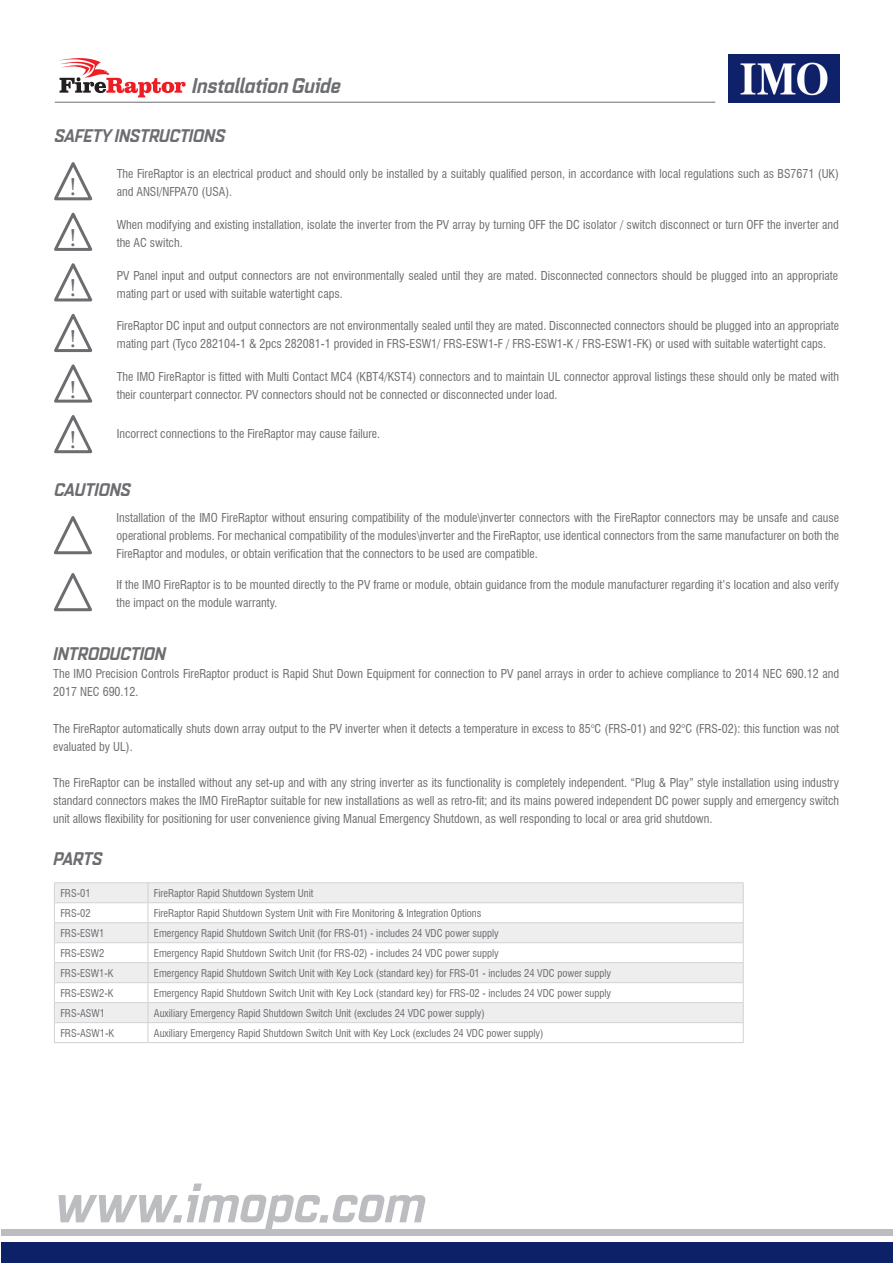
<style>
.page{position:relative;width:893px;height:1263px;background:#fff}
.page>*{position:absolute;margin:0;border:0;box-sizing:border-box;transform-origin:0 0}
.t1{font:54px "Quarca Nor Bol It";color:#bcbdc0}
.t2{font:25.5px "Minion Pro";color:#6c6d70}
.t3{font:21px "Quarca Nor Bol It";color:#6c6d70}
.t4{font:18px "Quarca Nor Bol It";color:#6c6d70}
.t5{font:condensed 12px/18px "Swiss 721 BT";color:#6c6d70}
.t6{font:condensed 10.5px "Swiss 721 BT";color:#6c6d70}
</style>
<div class="page">
<img style="left:728px;top:54px;width:112px;height:48px">
<svg style="left:59px;top:58px;width:127px;height:39px"></svg>
<hr style="left:55px;top:102px;width:660px;height:1px;background:#6c6d70">
<div style="left:2px;top:1229px;width:891px;height:7px;background:#bcbdc0"></div>
<div style="left:1px;top:1242px;width:891px;height:21px;background:#0d2169"></div>
<svg style="left:54px;top:162px;width:39px;height:39px"></svg>
<svg style="left:54px;top:212px;width:39px;height:39px"></svg>
<svg style="left:54px;top:263px;width:39px;height:39px"></svg>
<svg style="left:54px;top:313px;width:39px;height:39px"></svg>
<svg style="left:54px;top:364px;width:39px;height:39px"></svg>
<svg style="left:54px;top:415px;width:39px;height:39px"></svg>
<svg style="left:53px;top:516px;width:39px;height:39px"></svg>
<svg style="left:53px;top:573px;width:39px;height:39px"></svg>
<svg style="left:55px;top:883px;width:688px;height:139px;fill:#eeeeef"></svg>
<hr style="left:54px;top:882px;width:94px;height:1px;background:#d1d2d4">
<hr style="left:148px;top:882px;width:596px;height:1px;background:#d1d2d4">
<hr style="left:54px;top:902px;width:94px;height:1px;background:#d1d2d4">
<hr style="left:148px;top:902px;width:596px;height:1px;background:#d1d2d4">
<hr style="left:54px;top:922px;width:94px;height:1px;background:#d1d2d4">
<hr style="left:148px;top:922px;width:596px;height:1px;background:#d1d2d4">
<hr style="left:54px;top:942px;width:94px;height:1px;background:#d1d2d4">
<hr style="left:148px;top:942px;width:596px;height:1px;background:#d1d2d4">
<hr style="left:54px;top:962px;width:94px;height:1px;background:#d1d2d4">
<hr style="left:148px;top:962px;width:596px;height:1px;background:#d1d2d4">
<hr style="left:54px;top:982px;width:94px;height:1px;background:#d1d2d4">
<hr style="left:148px;top:982px;width:596px;height:1px;background:#d1d2d4">
<hr style="left:54px;top:1002px;width:94px;height:1px;background:#d1d2d4">
<hr style="left:148px;top:1002px;width:596px;height:1px;background:#d1d2d4">
<hr style="left:54px;top:1022px;width:94px;height:1px;background:#d1d2d4">
<svg style="left:54px;top:883px;width:1px;height:159px"></svg>
<hr style="left:148px;top:1022px;width:596px;height:1px;background:#d1d2d4">
<svg style="left:148px;top:883px;width:1px;height:159px"></svg>
<svg style="left:743px;top:883px;width:1px;height:159px"></svg>
<hr style="left:54px;top:1042px;width:94px;height:1px;background:#d1d2d4">
<hr style="left:148px;top:1042px;width:596px;height:1px;background:#d1d2d4">
<p class="t3" style="left:192px;top:72px;width:150px">Installation Guide</p>
<p class="t4" style="left:54px;top:125px;width:172px">SAFETY INSTRUCTIONS</p>
<p class="t2" style="left:70px;top:170px;width:9px">!</p>
<p class="t5" style="left:117px;top:165px;width:724px">The FireRaptor is an electrical product and should only be installed by a suitably qualified person, in accordance with local regulations such as BS7671 (UK) and ANSI/NFPA70 (USA).</p>
<p class="t2" style="left:70px;top:221px;width:9px">!</p>
<p class="t5" style="left:117px;top:216px;width:724px">When modifying and existing installation, isolate the inverter from the PV array by turning OFF the DC isolator / switch disconnect or turn OFF the inverter and the AC switch.</p>
<p class="t2" style="left:70px;top:271px;width:9px">!</p>
<p class="t5" style="left:117px;top:266px;width:723px">PV Panel input and output connectors are not environmentally sealed until they are mated. Disconnected connectors should be plugged into an appropriate mating part or used with suitable watertight caps.</p>
<p class="t2" style="left:70px;top:322px;width:9px">!</p>
<p class="t5" style="left:117px;top:317px;width:724px">FireRaptor DC input and output connectors are not environmentally sealed until they are mated. Disconnected connectors should be plugged into an appropriate mating part (Tyco 282104-1 &amp; 2pcs 282081-1 provided in FRS-ESW1/ FRS-ESW1-F / FRS-ESW1-K / FRS-ESW1-FK) or used with suitable watertight caps.</p>
<p class="t2" style="left:70px;top:372px;width:9px">!</p>
<p class="t5" style="left:117px;top:367px;width:724px">The IMO FireRaptor is fitted with Multi Contact MC4 (KBT4/KST4) connectors and to maintain UL connector approval listings these should only be mated with their counterpart connector. PV connectors should not be connected or disconnected under load.</p>
<p class="t2" style="left:70px;top:423px;width:9px">!</p>
<p class="t5" style="left:117px;top:424px;width:265px">Incorrect connections to the FireRaptor may cause failure.</p>
<p class="t4" style="left:54px;top:479px;width:78px">CAUTIONS</p>
<p class="t5" style="left:117px;top:508px;width:724px;text-align:justify">Installation of the IMO FireRaptor without ensuring compatibility of the module\inverter connectors with the FireRaptor connectors may be unsafe and cause operational problems. For mechanical compatibility of the modules\inverter and the FireRaptor, use identical connectors from the same manufacturer on both the FireRaptor and modules, or obtain verification that the connectors to be used are compatible.</p>
<p class="t5" style="left:117px;top:576px;width:724px">If the IMO FireRaptor is to be mounted directly to the PV frame or module, obtain guidance from the module manufacturer regarding it’s location and also verify the impact on the module warranty.</p>
<p class="t4" style="left:53px;top:643px;width:114px">INTRODUCTION</p>
<p class="t5" style="left:53px;top:665px;width:787px">The IMO Precision Controls FireRaptor product is Rapid Shut Down Equipment for connection to PV panel arrays in order to achieve compliance to 2014 NEC 690.12 and<br>2017 NEC 690.12.</p>
<p class="t5" style="left:53px;top:719px;width:787px">The FireRaptor automatically shuts down array output to the PV inverter when it detects a temperature in excess to 85°C (FRS-01) and 92°C (FRS-02): this function was not evaluated by UL).</p>
<p class="t5" style="left:53px;top:773px;width:787px;text-align:justify">The FireRaptor can be installed without any set-up and with any string inverter as its functionality is completely independent. “Plug &amp; Play” style installation using industry standard connectors makes the IMO FireRaptor suitable for new installations as well as retro-fit; and its mains powered independent DC power supply and emergency switch unit allows flexibility for positioning for user convenience giving Manual Emergency Shutdown, as well responding to local or area grid shutdown.</p>
<p class="t4" style="left:53px;top:847px;width:50px">PARTS</p>
<p class="t6" style="left:60px;top:887px;width:32px">FRS-01</p>
<p class="t6" style="left:154px;top:887px;width:161px">FireRaptor Rapid Shutdown System Unit</p>
<p class="t6" style="left:60px;top:907px;width:32px">FRS-02</p>
<p class="t6" style="left:154px;top:907px;width:329px">FireRaptor Rapid Shutdown System Unit with Fire Monitoring &amp; Integration Options</p>
<p class="t6" style="left:60px;top:926px;width:46px">FRS-ESW1</p>
<p class="t6" style="left:154px;top:926px;width:347px">Emergency Rapid Shutdown Switch Unit (for FRS-01) - includes 24 VDC power supply</p>
<p class="t6" style="left:60px;top:946px;width:46px">FRS-ESW2</p>
<p class="t6" style="left:154px;top:946px;width:347px">Emergency Rapid Shutdown Switch Unit (for FRS-02) - includes 24 VDC power supply</p>
<p class="t6" style="left:60px;top:966px;width:55px">FRS-ESW1-K</p>
<p class="t6" style="left:154px;top:966px;width:459px">Emergency Rapid Shutdown Switch Unit with Key Lock (standard key) for FRS-01 - includes 24 VDC power supply</p>
<p class="t6" style="left:60px;top:986px;width:55px">FRS-ESW2-K</p>
<p class="t6" style="left:154px;top:986px;width:459px">Emergency Rapid Shutdown Switch Unit with Key Lock (standard key) for FRS-02 - includes 24 VDC power supply</p>
<p class="t6" style="left:60px;top:1006px;width:46px">FRS-ASW1</p>
<p class="t6" style="left:154px;top:1006px;width:333px">Auxiliary Emergency Rapid Shutdown Switch Unit (excludes 24 VDC power supply)</p>
<p class="t6" style="left:60px;top:1026px;width:55px">FRS-ASW1-K</p>
<p class="t6" style="left:154px;top:1026px;width:391px">Auxiliary Emergency Rapid Shutdown Switch Unit with Key Lock (excludes 24 VDC power supply)</p>
<p class="t1" style="left:54px;top:1170px;width:373px">www.imopc.com</p>
</div>
